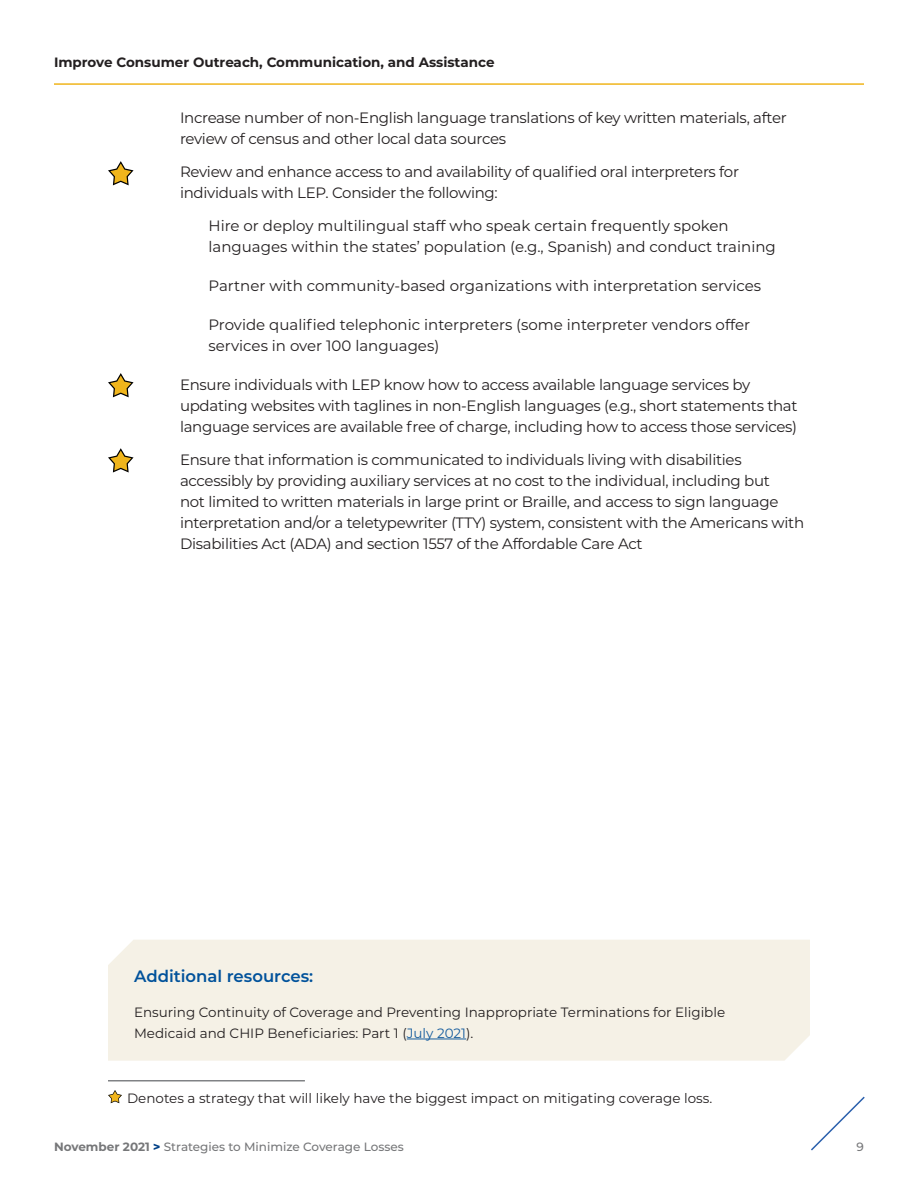
<style>
.page{position:relative;width:918px;height:1188px;background:#fff}
.page>*{position:absolute;margin:0;border:0;box-sizing:border-box;transform-origin:0 0}
.t1{font:600 16.5px "Montserrat";color:#01529b}
.t2{font:15px/21px "Montserrat";letter-spacing:-.02em;color:#231f20}
.t3{font:15px/21px "Montserrat";color:#231f20}
.t4{font:13.5px/21px "Montserrat";color:#231f20}
.t5{font:700 13.5px "Montserrat";color:#231f20}
.t6{font:500 12px "Montserrat";color:#767779}
.s1{color:#175d9e}
.s2{font-weight:700}
.s3{font-weight:800;color:#014086}
</style>
<div class="page">
<hr style="left:54px;top:83px;width:810px;height:2px;background:#f0b51c">
<svg style="left:811px;top:1096px;width:54px;height:55px"></svg>
<svg style="left:108px;top:161px;width:26px;height:24px"></svg>
<svg style="left:108px;top:373px;width:26px;height:24px"></svg>
<svg style="left:108px;top:448px;width:26px;height:25px"></svg>
<div style="left:108px;top:940px;width:702px;height:121px;background:#f5f1e6"></div>
<hr style="left:407px;top:1039px;width:59px;height:1px;background:#175d9e">
<hr style="left:108px;top:1080px;width:197px;height:2px;background:#808285">
<svg style="left:108px;top:1090px;width:14px;height:13px"></svg>
<p class="t5" style="left:54px;top:53px;width:442px">Improve Consumer Outreach, Communication, and Assistance</p>
<p class="t2" style="left:180px;top:106px;width:608px">Increase number of non-English language translations of key written materials, after review of census and other local data sources</p>
<p class="t2" style="left:180px;top:160px;width:561px">Review and enhance access to and availability of qualified oral interpreters for individuals with LEP. Consider the following:</p>
<p class="t3" style="left:208px;top:214px;width:569px">Hire or deploy multilingual staff who speak certain frequently spoken languages within the states’ population (e.g., Spanish) and conduct training</p>
<p class="t3" style="left:208px;top:274px;width:554px">Partner with community-based organizations with interpretation services</p>
<p class="t3" style="left:208px;top:313px;width:543px">Provide qualified telephonic interpreters (some interpreter vendors offer services in over 100 languages)</p>
<p class="t2" style="left:180px;top:373px;width:619px">Ensure individuals with LEP know how to access available language services by updating websites with taglines in non-English languages (e.g., short statements that language services are available free of charge, including how to access those services)</p>
<p class="t2" style="left:180px;top:448px;width:626px">Ensure that information is communicated to individuals living with disabilities accessibly by providing auxiliary services at no cost to the individual, including but<br>not limited to written materials in large print or Braille, and access to sign language interpretation and/or a teletypewriter (TTY) system, consistent with the Americans with Disabilities Act (ADA) and section 1557 of the Affordable Care Act</p>
<h3 class="t1" style="left:134px;top:965px;width:181px">Additional resources:</h3>
<p class="t4" style="left:134px;top:1001px;width:593px">Ensuring Continuity of Coverage and Preventing Inappropriate Terminations for Eligible<br>Medicaid and CHIP Beneficiaries: Part 1 (<span class="s1">July 2021</span>).</p>
<p class="t4" style="left:127px;top:1087px;width:587px">Denotes a strategy that will likely have the biggest impact on mitigating coverage loss.</p>
<p class="t6" style="left:54px;top:1138px;width:351px"><span class="s2">November 2021</span> <span class="s3">&gt;</span> Strategies to Minimize Coverage Losses</p>
<p class="t6" style="left:857px;top:1138px;width:9px">9</p>
</div>
